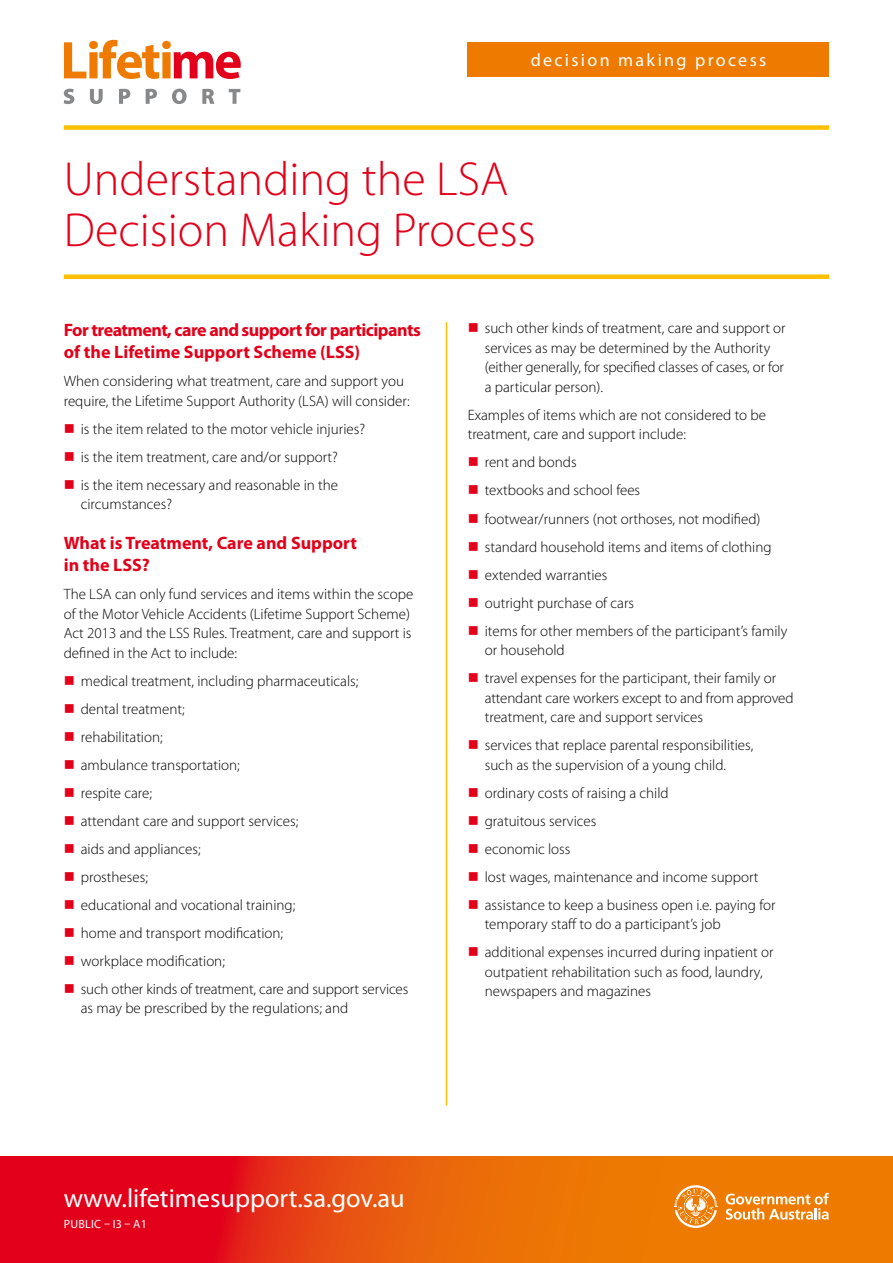
<style>
.page{position:relative;width:893px;height:1263px;background:#fff}
.page>*{position:absolute;margin:0;border:0;box-sizing:border-box;transform-origin:0 0}
.t1{font:300 48px/51px "Myriad Pro";color:#e2001a}
.t2{font:26.4px "Myriad Pro";color:#fff}
.t3{font:700 18px/22.5px "Myriad Pro";letter-spacing:-.03em;color:#e2001a}
.t4{font:700 18px/22.5px "Myriad Pro";letter-spacing:-.005em;color:#e2001a}
.t5{font:18px "Myriad Pro";letter-spacing:.13em;color:#fff}
.t6{font:300 15px/28px "Myriad Pro";color:#000}
.t7{font:12px "Myriad Pro";letter-spacing:.02em;color:#fff}
</style>
<div class="page">
<svg style="left:0;top:1157px;width:893px;height:106px;background:#e84b0d"></svg>
<hr style="left:446px;top:322px;width:1px;height:784px;background:#fcc000">
<div style="left:64px;top:274px;width:765px;height:5px;background:#fcc000"></div>
<div style="left:64px;top:125px;width:765px;height:5px;background:#fcc000"></div>
<svg style="left:64px;top:40px;width:177px;height:39px"></svg>
<svg style="left:64px;top:89px;width:176px;height:15px"></svg>
<div style="left:468px;top:43px;width:361px;height:34px;background:#ee7b00"></div>
<svg style="left:726px;top:1193px;width:103px;height:26px"></svg>
<svg style="left:674px;top:1185px;width:43px;height:43px;background:#f2a14c"></svg>
<p class="t5" style="left:531px;top:50px;width:237px">decision making process</p>
<h1 class="t1" style="left:64px;top:154px;width:473px">Understanding the LSA<br>Decision Making Process</h1>
<p class="t3" style="left:64px;top:319px;width:359px">For treatment, care and support for participants of the Lifetime Support Scheme (LSS)</p>
<p class="t6" style="left:64px;top:372px;width:347px;line-height:19.5px">When considering what treatment, care and support you require, the Lifetime Support Authority (LSA) will consider:</p>
<p class="t6" style="left:81px;top:415px;width:286px">is the item related to the motor vehicle injuries? is the item treatment, care and/or support?<br>is the item necessary and reasonable in the</p>
<p class="t6" style="left:81px;top:490px;width:93px">circumstances?</p>
<p class="t4" style="left:64px;top:532px;width:295px">What is Treatment, Care and Support in the LSS?</p>
<p class="t6" style="left:64px;top:585px;width:351px;line-height:19.5px">The LSA can only fund services and items within the scope of the Motor Vehicle Accidents (Lifetime Support Scheme)<br>Act 2013 and the LSS Rules. Treatment, care and support is defined in the Act to include:</p>
<p class="t6" style="left:81px;top:667px;width:329px">medical treatment, including pharmaceuticals;<br>dental treatment;<br>rehabilitation;<br>ambulance transportation;<br>respite care;<br>attendant care and support services;<br>aids and appliances;<br>prostheses;<br>educational and vocational training;<br>home and transport modification;<br>workplace modification;<br>such other kinds of treatment, care and support services</p>
<p class="t6" style="left:81px;top:994px;width:269px">as may be prescribed by the regulations; and</p>
<p class="t6" style="left:485px;top:319px;width:302px;line-height:19.5px">such other kinds of treatment, care and support or services as may be determined by the Authority (either generally, for specified classes of cases, or for a particular person).</p>
<p class="t6" style="left:468px;top:405px;width:300px;line-height:19.5px">Examples of items which are not considered to be treatment, care and support include:</p>
<p class="t6" style="left:485px;top:449px;width:304px">rent and bonds<br>textbooks and school fees<br>footwear/runners (not orthoses, not modified) standard household items and items of clothing extended warranties<br>outright purchase of cars<br>items for other members of the participant’s family</p>
<p class="t6" style="left:485px;top:636px;width:293px">or household<br>travel expenses for the participant, their family or</p>
<p class="t6" style="left:485px;top:688px;width:310px;line-height:19.5px">attendant care workers except to and from approved treatment, care and support services</p>
<p class="t6" style="left:485px;top:735px;width:270px;line-height:19.5px">services that replace parental responsibilities, such as the supervision of a young child.</p>
<p class="t6" style="left:485px;top:779px;width:292px">ordinary costs of raising a child<br>gratuitous services<br>economic loss<br>lost wages, maintenance and income support assistance to keep a business open i.e. paying for</p>
<p class="t6" style="left:485px;top:910px;width:290px">temporary staff to do a participant’s job additional expenses incurred during inpatient or</p>
<p class="t6" style="left:485px;top:962px;width:279px;line-height:19.5px">outpatient rehabilitation such as food, laundry, newspapers and magazines</p>
<h2 class="t2" style="left:64px;top:1183px;width:343px">www.lifetimesupport.sa.gov.au</h2>
<p class="t7" style="left:64px;top:1218px;width:85px">PUBLIC – I3 – A1</p>
</div>
